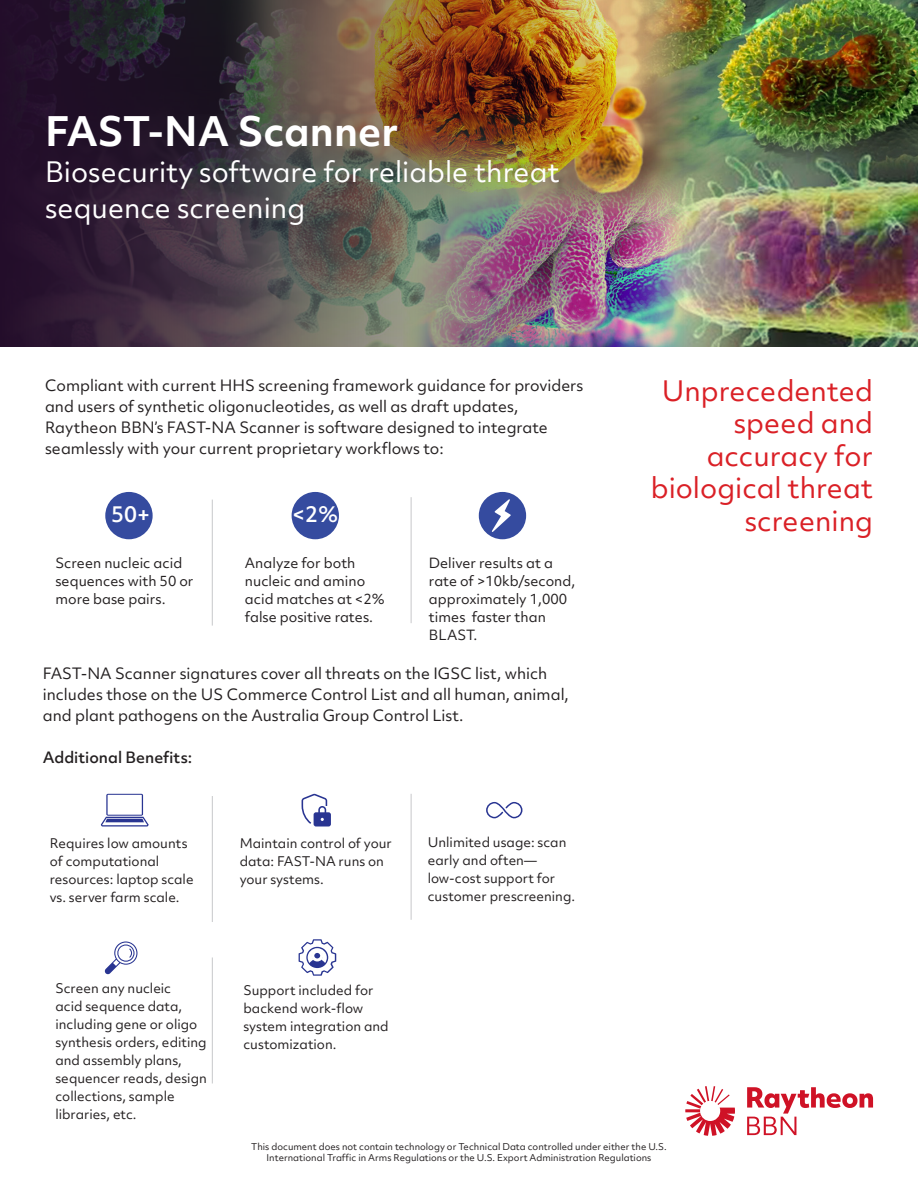
<style>
.page{position:relative;width:918px;height:1188px;background:#fff}
.page>*{position:absolute;margin:0;border:0;box-sizing:border-box;transform-origin:0 0}
.t1{font:700 39px "Objektiv Mk 2";letter-spacing:-.005em;color:#fff}
.t2{font:27px/32.4px "Objektiv Mk 2";color:#da2026;text-align:right}
.t3{font:27px/36px "Objektiv Mk 2";color:#fff}
.t4{font:500 20.85px "Objektiv Mk 2";color:#fff}
.t5{font:15px/21px "Objektiv Mk 2";color:#231f20}
.t6{font:500 15px "Objektiv Mk 2";color:#231f20}
.t7{font:13.5px/18px "Objektiv Mk 2";color:#231f20}
.t8{font:12.75px/18px "Objektiv Mk 2";color:#231f20}
.t9{font:9px/10.8px "Objektiv Mk 2";color:#231f20;text-align:center}
</style>
<div class="page">
<img style="left:0;top:0;width:918px;height:347px">
<img style="left:0;top:0;width:684px;height:346px">
<svg style="left:685px;top:1086px;width:50px;height:50px"></svg>
<svg style="left:747px;top:1087px;width:126px;height:48px"></svg>
<div style="left:105px;top:492px;width:48px;height:47px;background:#354b9f;border-radius:50%"></div>
<div style="left:292px;top:492px;width:47px;height:47px;background:#354b9f;border-radius:50%"></div>
<svg style="left:101px;top:794px;width:48px;height:33px"></svg>
<svg style="left:302px;top:794px;width:29px;height:33px"></svg>
<svg style="left:486px;top:802px;width:36px;height:16px"></svg>
<svg style="left:105px;top:941px;width:33px;height:33px"></svg>
<svg style="left:299px;top:939px;width:37px;height:37px"></svg>
<div style="left:311px;top:950px;width:12px;height:11px;border:3px solid #fff;border-radius:50%"></div>
<hr style="left:212px;top:500px;width:1px;height:126px;background:#c7c8ca">
<hr style="left:212px;top:796px;width:1px;height:126px;background:#c7c8ca">
<hr style="left:212px;top:957px;width:1px;height:126px;background:#c7c8ca">
<hr style="left:411px;top:794px;width:1px;height:126px;background:#c7c8ca">
<hr style="left:411px;top:497px;width:1px;height:126px;background:#c7c8ca">
<div style="left:479px;top:492px;width:47px;height:47px;background:#354b9f;border-radius:50%"></div>
<svg style="left:492px;top:499px;width:19px;height:33px"></svg>
<p class="t1" style="left:45px;top:104px;width:355px">FAST-NA Scanner</p>
<p class="t3" style="left:45px;top:154px;width:516px">Biosecurity software for reliable threat sequence screening</p>
<p class="t5" style="left:45px;top:375px;width:540px">Compliant with current HHS screening framework guidance for providers and users of synthetic oligonucleotides, as well as draft updates, Raytheon BBN’s FAST-NA Scanner is software designed to integrate seamlessly with your current proprietary workflows to:</p>
<p class="t2" style="left:651px;top:374px;width:224px">Unprecedented speed and accuracy for biological threat</p>
<h3 class="t4" style="left:111px;top:500px;width:40px">50+</h3>
<h3 class="t4" style="left:292px;top:500px;width:48px">&lt;2%</h3>
<p class="t2" style="left:745px;top:504px;width:130px">screening</p>
<p class="t7" style="left:55px;top:553px;width:140px">Screen nucleic acid sequences with 50 or more base pairs.</p>
<p class="t7" style="left:245px;top:553px;width:141px">Analyze for both nucleic and amino acid matches at &lt;2% false positive rates.</p>
<p class="t7" style="left:429px;top:553px;width:148px">Deliver results at a rate of &gt;10kb/second, approximately 1,000 times faster than<br>BLAST.</p>
<p class="t5" style="left:43px;top:663px;width:528px">FAST-NA Scanner signatures cover all threats on the IGSC list, which includes those on the US Commerce Control List and all human, animal, and plant pathogens on the Australia Group Control List.</p>
<p class="t6" style="left:43px;top:747px;width:151px">Additional Benefits:</p>
<p class="t8" style="left:50px;top:834px;width:145px">Requires low amounts of computational resources: laptop scale vs. server farm scale.</p>
<p class="t8" style="left:240px;top:834px;width:154px">Maintain control of your data: FAST-NA runs on your systems.</p>
<p class="t8" style="left:428px;top:833px;width:149px">Unlimited usage: scan early and often— low-cost support for customer prescreening.</p>
<p class="t8" style="left:55px;top:979px;width:153px">Screen any nucleic<br>acid sequence data, including gene or oligo synthesis orders, editing and assembly plans, sequencer reads, design collections, sample libraries, etc.</p>
<p class="t8" style="left:243px;top:981px;width:147px">Support included for backend work-flow system integration and customization.</p>
<p class="t9" style="left:251px;top:1141px;width:417px">This document does not contain technology or Technical Data controlled under either the U.S.<br>International Traffic in Arms Regulations or the U.S. Export Administration Regulations</p>
</div>
